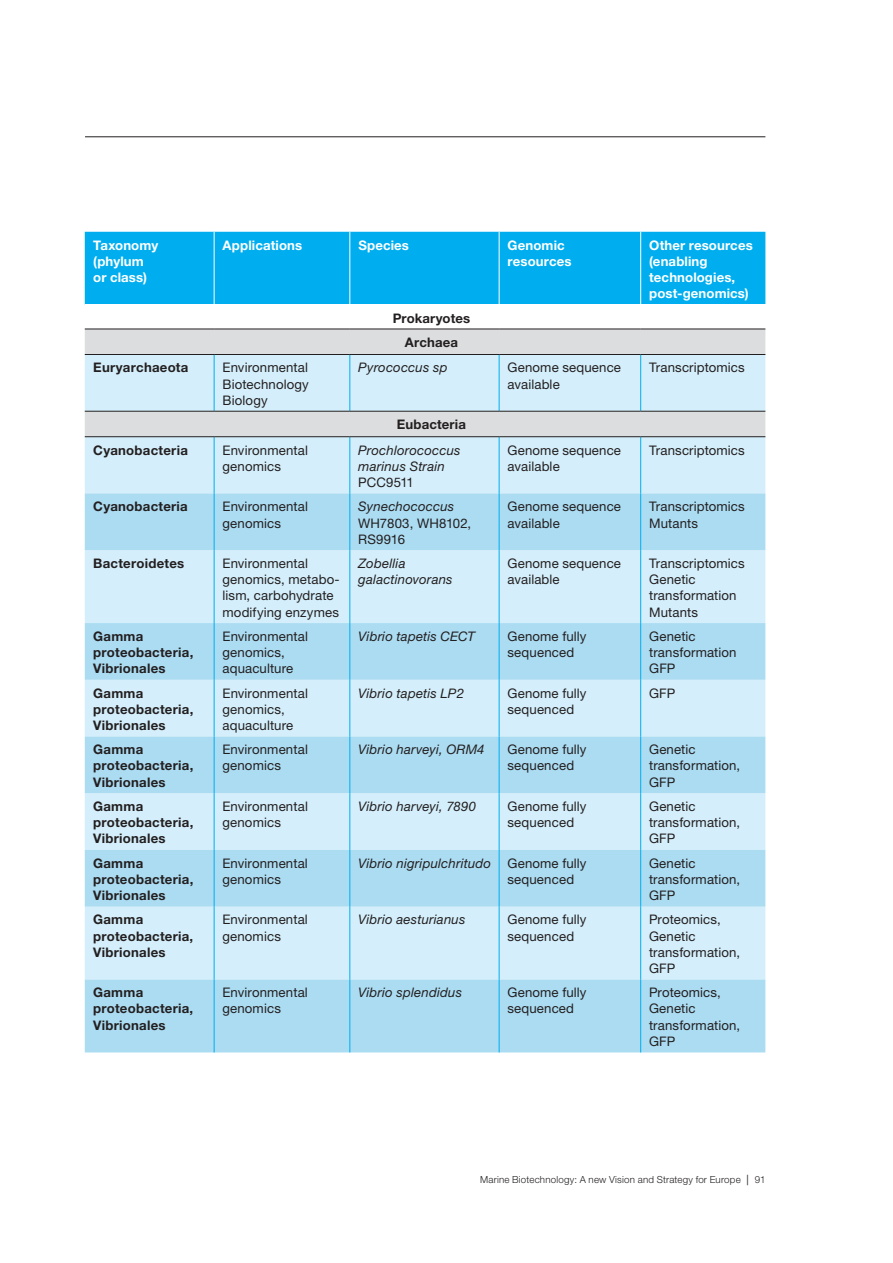
<style>
.page{position:relative;width:893px;height:1263px;background:#fff}
.page>*{position:absolute;margin:0;border:0;box-sizing:border-box;transform-origin:0 0}
.t1{font:13.2px/16.2px "Helvetica Neue LT Std";letter-spacing:.01em;color:#231f20}
.t2{font:700 13.2px/16.2px "Helvetica Neue LT Std";letter-spacing:.02em;color:#231f20}
.t3{font:italic 13.2px/16.2px "Helvetica Neue LT Std";letter-spacing:.015em;color:#231f20}
.t4{font:700 13.2px/16.2px "Helvetica Neue LT Std";letter-spacing:.01em;color:#fff}
.t5{font:300 9.75px "Helvetica Neue LT Std";letter-spacing:.02em;color:#231f20}
.s1{font-style:normal}
.s2{font-weight:400;font-size:10.5px}
</style>
<div class="page">
<div style="left:85px;top:232px;width:680px;height:72px;background:#00aeef"></div>
<div style="left:85px;top:330px;width:680px;height:24px;background:#dcdddf"></div>
<svg style="left:85px;top:355px;width:680px;height:138px;background:#d4eaf5"></svg>
<svg style="left:85px;top:493px;width:680px;height:559px;background:#bde4f6"></svg>
<hr style="left:214px;top:355px;width:1px;height:56px;background:#00aeef">
<hr style="left:349px;top:355px;width:1px;height:56px;background:#00aeef">
<hr style="left:499px;top:355px;width:1px;height:56px;background:#00aeef">
<hr style="left:640px;top:355px;width:1px;height:56px;background:#00aeef">
<hr style="left:214px;top:437px;width:1px;height:56px;background:#00aeef">
<hr style="left:349px;top:437px;width:1px;height:56px;background:#00aeef">
<hr style="left:499px;top:437px;width:1px;height:56px;background:#00aeef">
<hr style="left:640px;top:437px;width:1px;height:56px;background:#00aeef">
<hr style="left:214px;top:493px;width:1px;height:57px;background:#00aeef">
<hr style="left:349px;top:493px;width:1px;height:57px;background:#00aeef">
<hr style="left:499px;top:493px;width:1px;height:57px;background:#00aeef">
<hr style="left:640px;top:493px;width:1px;height:57px;background:#00aeef">
<hr style="left:214px;top:550px;width:1px;height:73px;background:#00aeef">
<hr style="left:349px;top:550px;width:1px;height:73px;background:#00aeef">
<hr style="left:499px;top:550px;width:1px;height:73px;background:#00aeef">
<hr style="left:640px;top:550px;width:1px;height:73px;background:#00aeef">
<hr style="left:214px;top:623px;width:1px;height:57px;background:#00aeef">
<hr style="left:349px;top:623px;width:1px;height:57px;background:#00aeef">
<hr style="left:499px;top:623px;width:1px;height:57px;background:#00aeef">
<hr style="left:640px;top:623px;width:1px;height:57px;background:#00aeef">
<hr style="left:214px;top:680px;width:1px;height:56px;background:#00aeef">
<hr style="left:349px;top:680px;width:1px;height:56px;background:#00aeef">
<hr style="left:499px;top:680px;width:1px;height:56px;background:#00aeef">
<hr style="left:640px;top:680px;width:1px;height:56px;background:#00aeef">
<hr style="left:214px;top:736px;width:1px;height:57px;background:#00aeef">
<hr style="left:349px;top:736px;width:1px;height:57px;background:#00aeef">
<hr style="left:499px;top:736px;width:1px;height:57px;background:#00aeef">
<hr style="left:640px;top:736px;width:1px;height:57px;background:#00aeef">
<hr style="left:214px;top:793px;width:1px;height:57px;background:#00aeef">
<hr style="left:349px;top:793px;width:1px;height:57px;background:#00aeef">
<hr style="left:499px;top:793px;width:1px;height:57px;background:#00aeef">
<hr style="left:640px;top:793px;width:1px;height:57px;background:#00aeef">
<hr style="left:214px;top:850px;width:1px;height:57px;background:#00aeef">
<hr style="left:349px;top:850px;width:1px;height:57px;background:#00aeef">
<hr style="left:499px;top:850px;width:1px;height:57px;background:#00aeef">
<hr style="left:640px;top:850px;width:1px;height:57px;background:#00aeef">
<hr style="left:214px;top:907px;width:1px;height:72px;background:#00aeef">
<hr style="left:349px;top:907px;width:1px;height:72px;background:#00aeef">
<hr style="left:499px;top:907px;width:1px;height:72px;background:#00aeef">
<hr style="left:640px;top:907px;width:1px;height:72px;background:#00aeef">
<hr style="left:214px;top:979px;width:1px;height:73px;background:#00aeef">
<hr style="left:349px;top:979px;width:1px;height:73px;background:#00aeef">
<hr style="left:499px;top:979px;width:1px;height:73px;background:#00aeef">
<hr style="left:640px;top:979px;width:1px;height:73px;background:#00aeef">
<hr style="left:214px;top:232px;width:1px;height:72px;background:#fff">
<hr style="left:349px;top:232px;width:1px;height:72px;background:#fff">
<hr style="left:499px;top:232px;width:1px;height:72px;background:#fff">
<hr style="left:640px;top:232px;width:1px;height:72px;background:#fff">
<hr style="left:85px;top:329px;width:129px;height:1px;background:#231f20">
<hr style="left:214px;top:329px;width:136px;height:1px;background:#231f20">
<hr style="left:350px;top:329px;width:149px;height:1px;background:#231f20">
<hr style="left:499px;top:329px;width:142px;height:1px;background:#231f20">
<hr style="left:641px;top:329px;width:124px;height:1px;background:#231f20">
<hr style="left:85px;top:354px;width:129px;height:1px;background:#231f20">
<hr style="left:214px;top:354px;width:136px;height:1px;background:#231f20">
<hr style="left:350px;top:354px;width:149px;height:1px;background:#231f20">
<hr style="left:499px;top:354px;width:142px;height:1px;background:#231f20">
<hr style="left:641px;top:354px;width:124px;height:1px;background:#231f20">
<hr style="left:85px;top:411px;width:129px;height:1px;background:#231f20">
<hr style="left:214px;top:411px;width:136px;height:1px;background:#231f20">
<hr style="left:350px;top:411px;width:149px;height:1px;background:#231f20">
<hr style="left:499px;top:411px;width:142px;height:1px;background:#231f20">
<hr style="left:641px;top:411px;width:124px;height:1px;background:#231f20">
<hr style="left:85px;top:436px;width:129px;height:1px;background:#231f20">
<hr style="left:214px;top:436px;width:136px;height:1px;background:#231f20">
<hr style="left:350px;top:436px;width:149px;height:1px;background:#231f20">
<hr style="left:499px;top:436px;width:142px;height:1px;background:#231f20">
<hr style="left:641px;top:436px;width:124px;height:1px;background:#231f20">
<hr style="left:85px;top:136px;width:680px;height:1px;background:#231f20">
<p class="t4" style="left:93px;top:237px;width:66px">Taxonomy (phylum or class)</p>
<p class="t4" style="left:223px;top:237px;width:81px">Applications</p>
<p class="t4" style="left:358px;top:237px;width:52px">Species</p>
<p class="t4" style="left:508px;top:237px;width:65px">Genomic resources</p>
<p class="t4" style="left:649px;top:237px;width:105px">Other resources (enabling technologies, post-genomics)</p>
<p class="t2" style="left:393px;top:305px;width:79px;line-height:24.3px;text-align:center">Prokaryotes<br>Archaea</p>
<p class="t2" style="left:93px;top:359px;width:97px">Euryarchaeota</p>
<p class="t1" style="left:223px;top:359px;width:88px;text-align:justify">Environmental Biotechnology Biology</p>
<p class="t3" style="left:358px;top:359px;width:91px">Pyrococcus sp</p>
<p class="t1" style="left:508px;top:359px;width:115px">Genome sequence available</p>
<p class="t1" style="left:649px;top:359px;width:97px">Transcriptomics</p>
<p class="t2" style="left:397px;top:416px;width:70px">Eubacteria</p>
<p class="t2" style="left:93px;top:441px;width:96px">Cyanobacteria</p>
<p class="t1" style="left:223px;top:442px;width:87px">Environmental genomics</p>
<p class="t3" style="left:358px;top:442px;width:104px">Prochlorococcus marinus Strain</p>
<p class="t1" style="left:358px;top:474px;width:57px">PCC9511</p>
<p class="t1" style="left:508px;top:442px;width:115px">Genome sequence available</p>
<p class="t1" style="left:649px;top:442px;width:97px">Transcriptomics</p>
<p class="t2" style="left:93px;top:498px;width:96px">Cyanobacteria</p>
<p class="t1" style="left:223px;top:498px;width:87px">Environmental genomics</p>
<p class="t3" style="left:358px;top:498px;width:97px">Synechococcus</p>
<p class="t1" style="left:358px;top:514px;width:114px">WH7803, WH8102,<br>RS9916</p>
<p class="t1" style="left:508px;top:498px;width:115px">Genome sequence available</p>
<p class="t1" style="left:649px;top:498px;width:97px">Transcriptomics<br>Mutants</p>
<p class="t2" style="left:93px;top:555px;width:93px">Bacteroidetes</p>
<p class="t1" style="left:223px;top:555px;width:119px">Environmental genomics, metabo&shy;lism, carbohydrate modifying enzymes</p>
<p class="t3" style="left:358px;top:555px;width:96px">Zobellia galactinovorans</p>
<p class="t1" style="left:508px;top:555px;width:115px">Genome sequence available</p>
<p class="t1" style="left:649px;top:555px;width:97px">Transcriptomics<br>Genetic transformation<br>Mutants</p>
<p class="t2" style="left:93px;top:628px;width:102px">Gamma proteobacteria,<br>Vibrionales</p>
<p class="t1" style="left:223px;top:628px;width:87px">Environmental genomics, aquaculture</p>
<p class="t3" style="left:358px;top:628px;width:118px">Vibrio tapetis CECT</p>
<p class="t1" style="left:508px;top:628px;width:80px">Genome fully sequenced</p>
<p class="t1" style="left:649px;top:628px;width:89px">Genetic transformation<br>GFP</p>
<p class="t2" style="left:93px;top:684px;width:102px">Gamma proteobacteria,<br>Vibrionales</p>
<p class="t1" style="left:223px;top:685px;width:87px">Environmental genomics, aquaculture</p>
<p class="t3" style="left:358px;top:684px;width:107px">Vibrio tapetis LP2</p>
<p class="t1" style="left:508px;top:684px;width:80px">Genome fully sequenced</p>
<p class="t1" style="left:649px;top:684px;width:28px">GFP</p>
<p class="t2" style="left:93px;top:741px;width:102px">Gamma proteobacteria,<br>Vibrionales</p>
<p class="t1" style="left:223px;top:741px;width:87px">Environmental genomics</p>
<p class="t3" style="left:358px;top:741px;width:128px">Vibrio harveyi, ORM4</p>
<p class="t1" style="left:507px;top:741px;width:80px">Genome fully sequenced</p>
<p class="t1" style="left:649px;top:741px;width:93px">Genetic transformation,<br>GFP</p>
<p class="t2" style="left:93px;top:798px;width:102px">Gamma proteobacteria,<br>Vibrionales</p>
<p class="t1" style="left:223px;top:798px;width:87px">Environmental genomics</p>
<p class="t3" style="left:358px;top:798px;width:119px">Vibrio harveyi, 7890</p>
<p class="t1" style="left:507px;top:798px;width:80px">Genome fully sequenced</p>
<p class="t1" style="left:649px;top:798px;width:93px">Genetic transformation,<br>GFP</p>
<p class="t2" style="left:93px;top:854px;width:102px">Gamma proteobacteria,<br>Vibrionales</p>
<p class="t1" style="left:222px;top:855px;width:87px">Environmental genomics</p>
<p class="t3" style="left:507px;top:855px;width:80px;text-indent:-149px">Vibrio nigripulchritudo <span class="s1">Genome fully sequenced</span></p>
<p class="t1" style="left:649px;top:855px;width:93px">Genetic transformation,<br>GFP</p>
<p class="t2" style="left:93px;top:911px;width:102px">Gamma proteobacteria,<br>Vibrionales</p>
<p class="t1" style="left:222px;top:911px;width:87px">Environmental genomics</p>
<p class="t3" style="left:358px;top:911px;width:109px">Vibrio aesturianus</p>
<p class="t1" style="left:507px;top:911px;width:80px">Genome fully sequenced</p>
<p class="t1" style="left:649px;top:911px;width:93px">Proteomics,<br>Genetic transformation,<br>GFP</p>
<p class="t2" style="left:93px;top:984px;width:102px">Gamma proteobacteria,<br>Vibrionales</p>
<p class="t1" style="left:222px;top:984px;width:87px">Environmental genomics</p>
<p class="t3" style="left:358px;top:984px;width:105px">Vibrio splendidus</p>
<p class="t1" style="left:507px;top:984px;width:80px">Genome fully sequenced</p>
<p class="t1" style="left:649px;top:984px;width:93px">Proteomics,<br>Genetic transformation,<br>GFP</p>
<p class="t5" style="left:480px;top:1173px;width:287px">Marine Biotechnology: A new Vision and Strategy for Europe <span class="s2">|</span> 91</p>
<p class="t5" style="left:478px;top:1173px;width:117px">Marine Biotechnology: A N</p>
</div>
